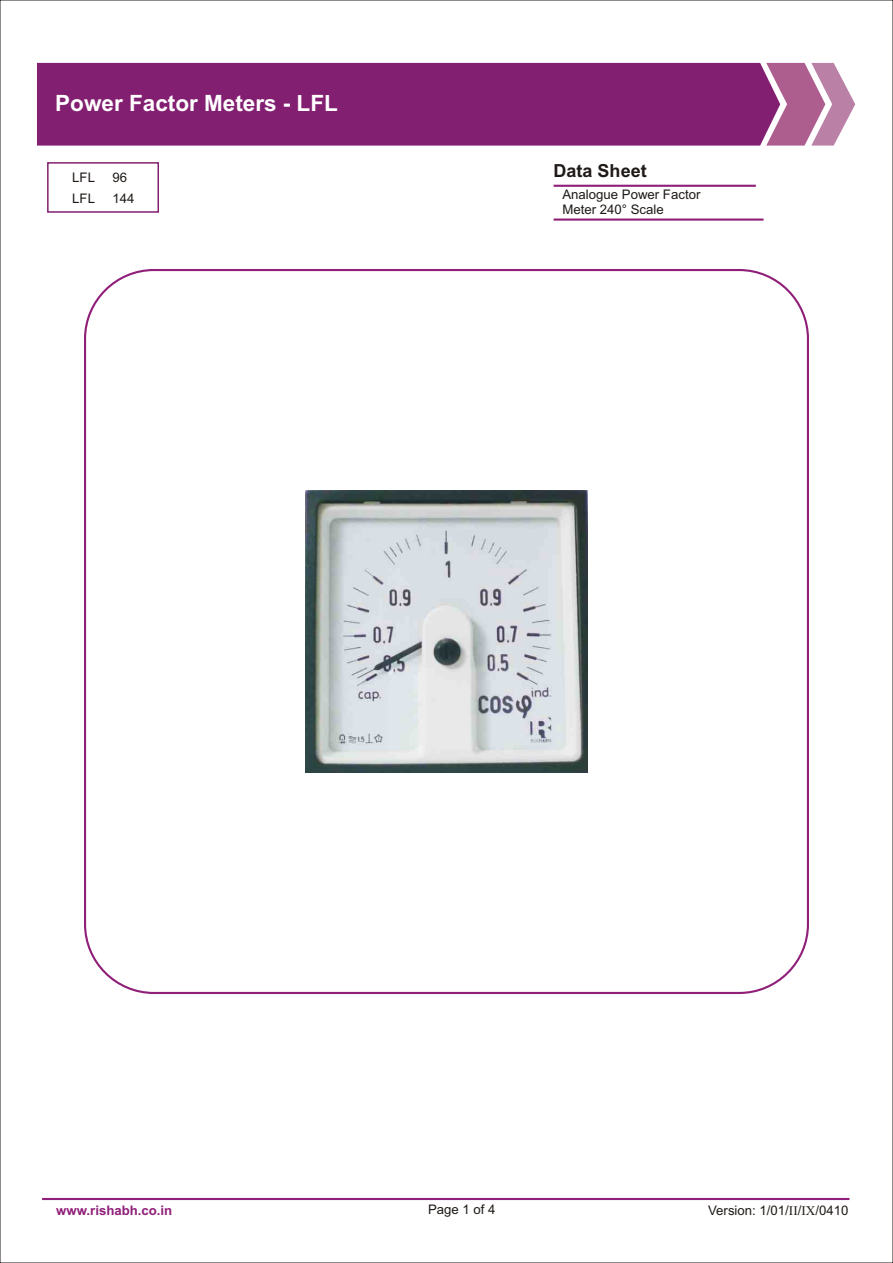
<style>
.page{position:relative;width:893px;height:1263px;background:#fff}
.page>*{position:absolute;margin:0;border:0;box-sizing:border-box;transform-origin:0 0}
.t1{font:700 22.5px "Arial";color:#fff}
.t2{font:700 18px "Arial";color:#1f1a17}
.t3{font:13.2px/14.7px "Arial";color:#1f1a17}
.t4{font:700 13.2px "Arial";color:#8f1f78}
.s1{font-family:"Times New Roman"}
</style>
<div class="page">
<svg style="left:780px;top:63px;width:75px;height:83px"></svg>
<div style="left:37px;top:63px;width:743px;height:83px;background:#821f70"></div>
<hr style="left:42px;top:1198px;width:807px;height:2px;background:#8f1f78">
<hr style="left:554px;top:185px;width:202px;height:2px;background:#8f1f78">
<hr style="left:554px;top:218px;width:209px;height:3px;background:#8f1f78">
<div style="left:47px;top:162px;width:112px;height:51px;border:1px solid #821f70"></div>
<img style="left:306px;top:490px;width:281px;height:282px">
<h1 class="t1" style="left:55px;top:94px;width:284px">Power Factor Meters - LFL</h1>
<p class="t3" style="left:72px;top:171px;width:24px">LFL</p>
<p class="t3" style="left:112px;top:171px;width:16px">96</p>
<p class="t3" style="left:72px;top:192px;width:24px">LFL</p>
<p class="t3" style="left:112px;top:192px;width:24px">144</p>
<h2 class="t2" style="left:554px;top:164px;width:95px">Data Sheet</h2>
<p class="t3" style="left:562px;top:189px;width:139px">Analogue Power Factor<br>Meter 240° Scale</p>
<p class="t4" style="left:56px;top:1205px;width:118px">www.rishabh.co.in</p>
<p class="t3" style="left:428px;top:1203px;width:69px">Page 1 of 4</p>
<p class="t3" style="left:708px;top:1204px;width:142px">Version: 1/01/<span class="s1">II</span>/<span class="s1">IX</span>/0410</p>
</div>
